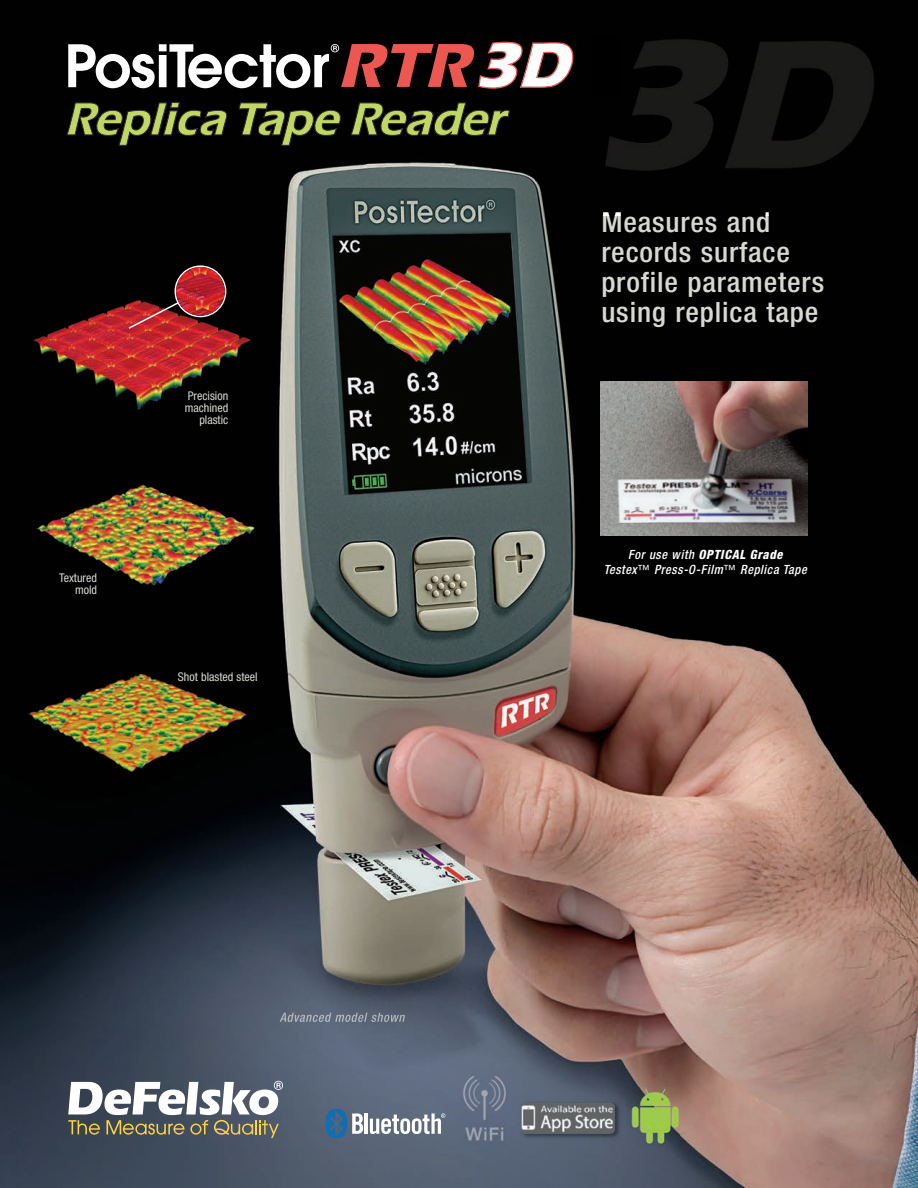
<style>
.page{position:relative;width:918px;height:1188px;background:#fff}
.page>*{position:absolute;margin:0;border:0;box-sizing:border-box;transform-origin:0 0}
.t1{font:italic 700 66.15px "Eras ITC";color:#fff}
.t2{font:500 condensed 27.9px/30px "Helvetica Neue";letter-spacing:.03em;color:#d7d8d1;scale:1.05 1}
.t3{font:italic 500 condensed 12.75px/15px "Helvetica Neue";letter-spacing:.05em;color:#fff;text-align:center}
.t4{font:condensed 12px/12px "Helvetica Neue";color:#d7d8d1;text-align:right}
.s1{font-weight:800}
.s2{font-weight:400;font-style:normal}
</style>
<div class="page">
<img style="left:0;top:0;width:918px;height:1188px">
<svg style="left:66px;top:102px;width:162px;height:44px;background:#404623"></svg>
<svg style="left:238px;top:102px;width:104px;height:44px;background:#404623"></svg>
<svg style="left:350px;top:102px;width:160px;height:44px;background:#3d4221"></svg>
<img style="left:601px;top:381px;width:206px;height:154px">
<img style="left:280px;top:1013px;width:97px;height:9px">
<img style="left:630px;top:1087px;width:50px;height:58px">
<img style="left:459px;top:1072px;width:48px;height:73px">
<img style="left:516px;top:1097px;width:109px;height:48px">
<div style="left:521px;top:1103px;width:94px;height:31px;background:#626466;border-radius:5px"></div>
<img style="left:521px;top:1104px;width:94px;height:29px">
<svg style="left:68px;top:1081px;width:215px;height:57px"></svg>
<hr style="left:365px;top:1113px;width:3px;height:21px;background:#fff">
<svg style="left:326px;top:1109px;width:37px;height:29px"></svg>
<svg style="left:370px;top:1113px;width:75px;height:21px"></svg>
<svg style="left:68px;top:44px;width:406px;height:44px"></svg>
<img style="left:593px;top:10px;width:325px;height:205px">
<img style="left:603px;top:212px;width:166px;height:3px">
<img style="left:593px;top:37px;width:25px;height:58px">
<svg style="left:127px;top:265px;width:99px;height:65px;background:#521819"></svg>
<img style="left:176px;top:267px;width:49px;height:49px">
<img style="left:178px;top:291px;width:23px;height:12px">
<p class="t4" style="left:59px;top:573px;width:39px">Textured mold</p>
<p class="t4" style="left:185px;top:391px;width:45px">Precision machined plastic</p>
<p class="t4" style="left:178px;top:671px;width:81px">Shot blasted steel</p>
<h1 class="t1" style="left:474px;top:27px;width:113px">3D</h1>
<p class="t2" style="left:601px;top:210px;width:214px">Measures and records surface profile parameters using replica tape</p>
<p class="t3" style="left:604px;top:548px;width:205px">For use with <span class="s1">OPTICAL Grade<br></span>Testex<span class="s2">™</span> Press-O-Film<span class="s2">™</span> Replica Tape</p>
</div>
